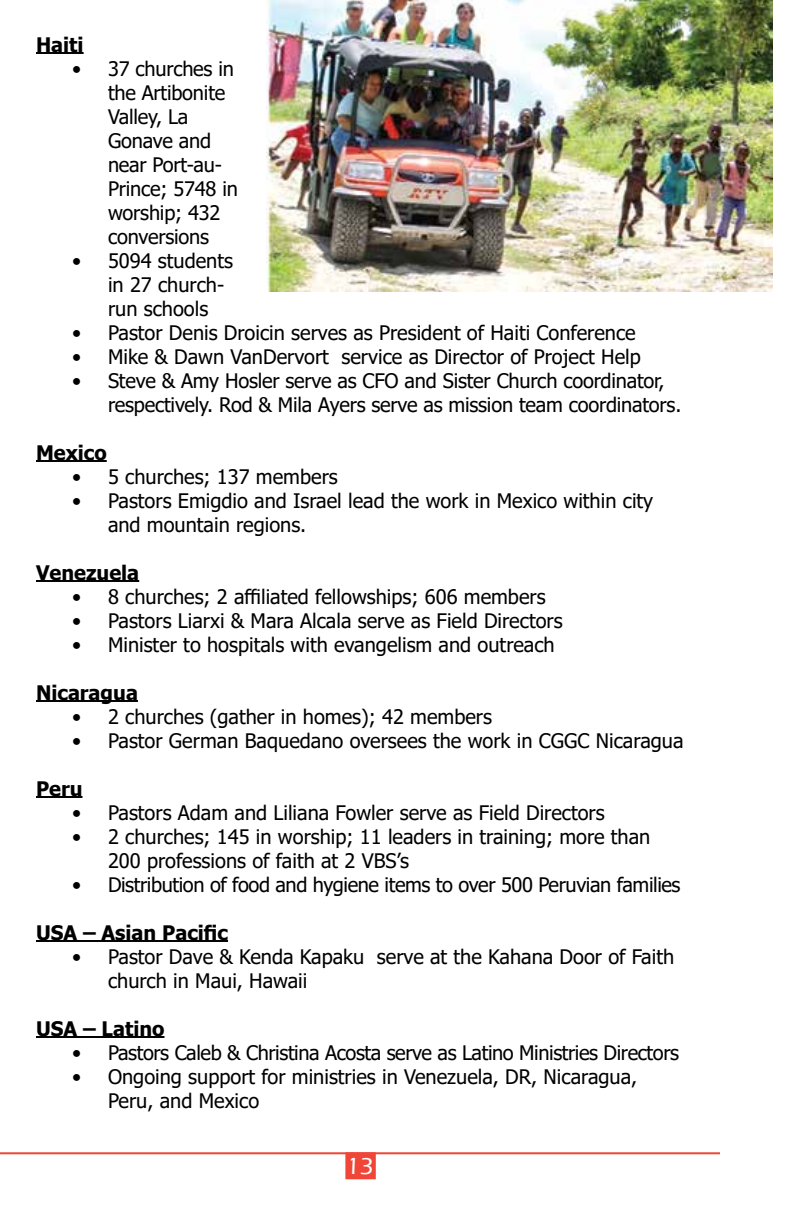
<style>
.page{position:relative;width:792px;height:1224px;background:#fff}
.page>*{position:absolute;margin:0;border:0;box-sizing:border-box;transform-origin:0 0}
.t1{font:500 24px "Eras ITC";color:#fff}
.t2{font:20px/24px "Tahoma";color:#000}
.t3{font:20px "Tahoma";letter-spacing:-.02em;color:#000}
.t4{font:700 20px "Tahoma";color:#000}
</style>
<div class="page">
<hr style="left:0;top:1152px;width:720px;height:2px;background:#ef4638">
<div style="left:345px;top:1152px;width:31px;height:27px;background:#ef4638;border:2px solid #ef4638"></div>
<hr style="left:36px;top:52px;width:48px;height:2px;background:#000">
<hr style="left:36px;top:460px;width:71px;height:2px;background:#000">
<hr style="left:36px;top:580px;width:103px;height:2px;background:#000">
<hr style="left:36px;top:700px;width:102px;height:2px;background:#000">
<hr style="left:36px;top:796px;width:46px;height:2px;background:#000">
<hr style="left:36px;top:940px;width:192px;height:2px;background:#000">
<hr style="left:36px;top:1036px;width:128px;height:2px;background:#000">
<img style="left:267px;top:0;width:505px;height:291px">
<p class="t4" style="left:36px;top:30px;width:49px">Haiti</p>
<p class="t2" style="left:108px;top:57px;width:131px;text-indent:-36px">• 37 churches in the Artibonite<br>Valley, La<br>Gonave and near Port-au-<br>Prince; 5748 in worship; 432 conversions</p>
<p class="t2" style="left:108px;top:249px;width:127px;text-indent:-36px">• 5094 students in 27 church&shy;run schools</p>
<p class="t2" style="left:72px;top:321px;width:565px">• Pastor Denis Droicin serves as President of Haiti Conference</p>
<p class="t2" style="left:72px;top:345px;width:570px">• Mike &amp; Dawn VanDervort service as Director of Project Help</p>
<p class="t2" style="left:108px;top:369px;width:575px;text-indent:-36px">• Steve &amp; Amy Hosler serve as CFO and Sister Church coordinator, respectively. Rod &amp; Mila Ayers serve as mission team coordinators.</p>
<p class="t4" style="left:36px;top:438px;width:72px">Mexico</p>
<p class="t2" style="left:72px;top:465px;width:267px">• 5 churches; 137 members</p>
<p class="t2" style="left:108px;top:489px;width:547px;text-indent:-36px">• Pastors Emigdio and Israel lead the work in Mexico within city and mountain regions.</p>
<p class="t4" style="left:36px;top:558px;width:105px">Venezuela</p>
<p class="t2" style="left:72px;top:585px;width:475px">• 8 churches; 2 affiliated fellowships; 606 members</p>
<p class="t2" style="left:72px;top:609px;width:492px">• Pastors Liarxi &amp; Mara Alcala serve as Field Directors</p>
<p class="t2" style="left:72px;top:633px;width:484px">• Minister to hospitals with evangelism and outreach</p>
<p class="t4" style="left:36px;top:678px;width:103px">Nicaragua</p>
<p class="t2" style="left:72px;top:705px;width:422px">• 2 churches (gather in homes); 42 members</p>
<p class="t2" style="left:72px;top:729px;width:613px">• Pastor German Baquedano oversees the work in CGGC Nicaragua</p>
<p class="t4" style="left:36px;top:774px;width:48px">Peru</p>
<p class="t2" style="left:72px;top:801px;width:534px">• Pastors Adam and Liliana Fowler serve as Field Directors</p>
<p class="t2" style="left:108px;top:825px;width:544px;text-indent:-36px">• 2 churches; 145 in worship; 11 leaders in training; more than<br>200 professions of faith at 2 VBS’s</p>
<p class="t3" style="left:72px;top:871px;width:610px">• Distribution of food and hygiene items to over 500 Peruvian families</p>
<p class="t4" style="left:36px;top:918px;width:194px">USA – Asian Pacific</p>
<p class="t2" style="left:108px;top:945px;width:568px;text-indent:-36px">• Pastor Dave &amp; Kenda Kapaku serve at the Kahana Door of Faith church in Maui, Hawaii</p>
<p class="t4" style="left:36px;top:1014px;width:130px">USA – Latino</p>
<p class="t3" style="left:72px;top:1039px;width:609px">• Pastors Caleb &amp; Christina Acosta serve as Latino Ministries Directors</p>
<p class="t2" style="left:108px;top:1065px;width:531px;text-indent:-36px">• Ongoing support for ministries in Venezuela, DR, Nicaragua,<br>Peru, and Mexico</p>
<p class="t1" style="left:346px;top:1152px;width:29px">13</p>
</div>
